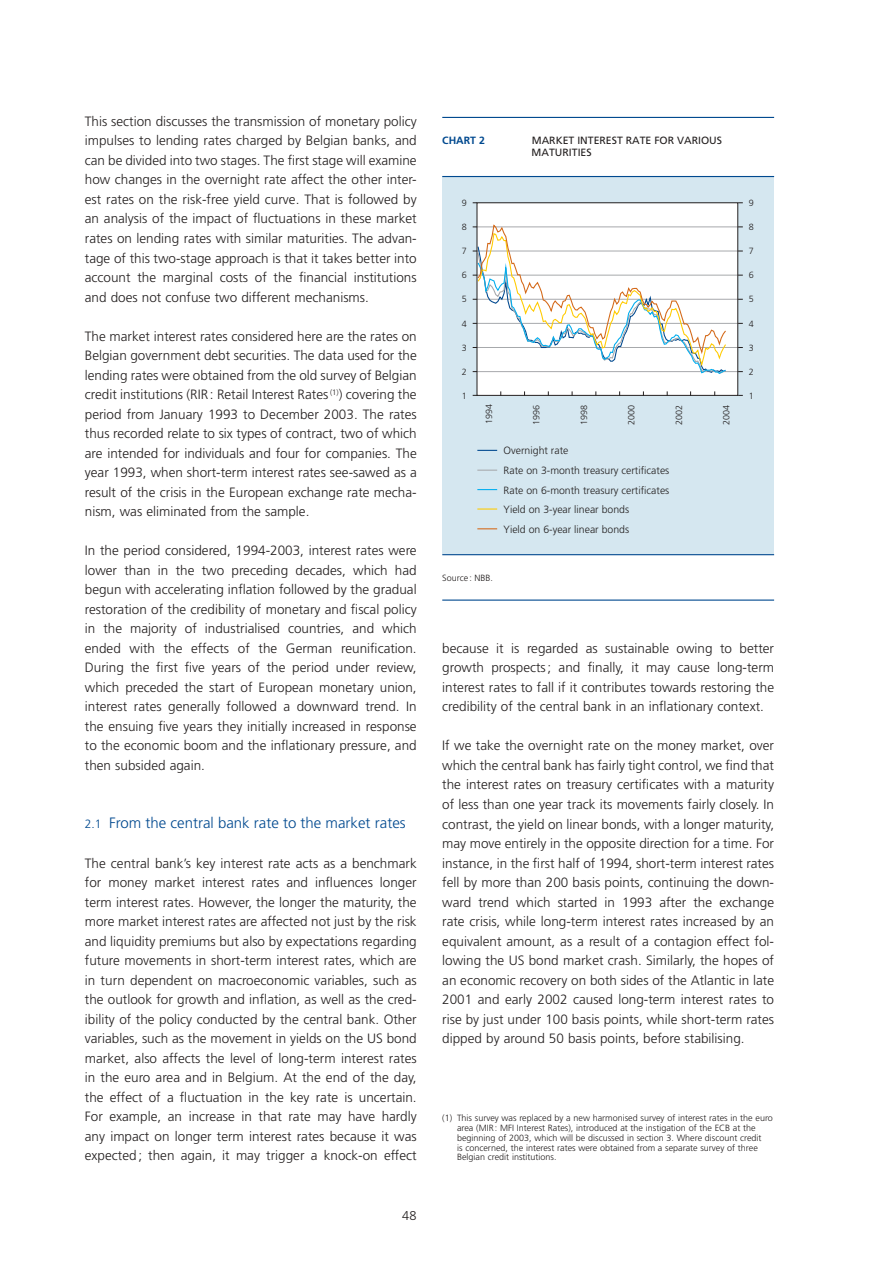
<style>
.page{position:relative;width:893px;height:1263px;background:#fff}
.page>*{position:absolute;margin:0;border:0;box-sizing:border-box;transform-origin:0 0}
.t1{font:300 15px "Frutiger";color:#00498f}
.t2{font:300 13.5px/19.5px "Frutiger";color:#231f1f;text-align:justify}
.t3{font:300 12.75px "Frutiger";color:#231f1f}
.t4{font:300 10.5px/19.6px "Frutiger";color:#231f1f}
.t5{font:10.5px/12px "Frutiger";color:#231f1f}
.t6{font:700 10.5px "Frutiger";color:#00498f}
.t7{font:300 9px/9.8px "Frutiger";color:#231f1f}
.s1{font-size:12px}
</style>
<div class="page">
<div style="left:442px;top:176px;width:331px;height:378px;background:#d5e7f0"></div>
<div style="left:477px;top:203px;width:260px;height:192px;background:#fff"></div>
<hr style="left:477px;top:371px;width:261px;height:1px;background:#a7a9ac">
<hr style="left:477px;top:347px;width:261px;height:1px;background:#a7a9ac">
<hr style="left:477px;top:323px;width:261px;height:1px;background:#a7a9ac">
<hr style="left:477px;top:299px;width:261px;height:1px;background:#a7a9ac">
<hr style="left:477px;top:275px;width:261px;height:1px;background:#a7a9ac">
<hr style="left:477px;top:251px;width:261px;height:1px;background:#a7a9ac">
<hr style="left:477px;top:227px;width:261px;height:1px;background:#a7a9ac">
<svg style="left:472px;top:224px;width:255px;height:150px"></svg>
<svg style="left:477px;top:450px;width:20px;height:1px"></svg>
<svg style="left:477px;top:470px;width:20px;height:1px"></svg>
<svg style="left:477px;top:489px;width:20px;height:1px"></svg>
<svg style="left:477px;top:509px;width:20px;height:1px"></svg>
<svg style="left:477px;top:528px;width:20px;height:1px"></svg>
<div style="left:476px;top:202px;width:262px;height:194px;border:1px solid #231f1f"></div>
<hr style="left:442px;top:117px;width:332px;height:1px;background:#00498f">
<hr style="left:442px;top:176px;width:332px;height:1px;background:#00498f">
<hr style="left:442px;top:600px;width:332px;height:1px;background:#00498f">
<hr style="left:442px;top:554px;width:332px;height:1px;background:#00498f">
<p class="t2" style="left:85px;top:113px;width:333px">This section discusses the transmission of monetary policy impulses to lending rates charged by Belgian banks, and can be divided into two stages. The first stage will examine how changes in the overnight rate affect the other inter&shy;est rates on the risk-free yield curve. That is followed by an analysis of the impact of fluctuations in these market rates on lending rates with similar maturities. The advan&shy;tage of this two-stage approach is that it takes better into account the marginal costs of the financial institutions and does not confuse two different mechanisms.</p>
<p class="t2" style="left:85px;top:327px;width:333px">The market interest rates considered here are the rates on Belgian government debt securities. The data used for the lending rates were obtained from the old survey of Belgian credit institutions (RIR : Retail Interest Rates <sup>(1)</sup>) covering the period from January 1993 to December 2003. The rates thus recorded relate to six types of contract, two of which are intended for individuals and four for companies. The year 1993, when short-term interest rates see-sawed as a result of the crisis in the European exchange rate mecha&shy;nism, was eliminated from the sample.</p>
<p class="t2" style="left:85px;top:542px;width:333px">In the period considered, 1994-2003, interest rates were lower than in the two preceding decades, which had begun with accelerating inflation followed by the gradual restoration of the credibility of monetary and fiscal policy in the majority of industrialised countries, and which ended with the effects of the German reunification.<br>During the first five years of the period under review, which preceded the start of European monetary union, interest rates generally followed a downward trend. In the ensuing five years they initially increased in response to the economic boom and the inflationary pressure, and then subsided again.</p>
<p class="t1" style="left:85px;top:817px;width:322px"><span class="s1">2.1</span> From the central bank rate to the market rates</p>
<p class="t2" style="left:85px;top:854px;width:333px">The central bank’s key interest rate acts as a benchmark for money market interest rates and influences longer term interest rates. However, the longer the maturity, the more market interest rates are affected not just by the risk and liquidity premiums but also by expectations regarding future movements in short-term interest rates, which are in turn dependent on macroeconomic variables, such as the outlook for growth and inflation, as well as the cred&shy;ibility of the policy conducted by the central bank. Other variables, such as the movement in yields on the US bond market, also affects the level of long-term interest rates in the euro area and in Belgium. At the end of the day, the effect of a fluctuation in the key rate is uncertain.<br>For example, an increase in that rate may have hardly any impact on longer term interest rates because it was expected ; then again, it may trigger a knock-on effect</p>
<p class="t3" style="left:402px;top:1211px;width:16px">48</p>
<p class="t6" style="left:442px;top:137px;width:44px">CHART 2</p>
<p class="t5" style="left:531px;top:136px;width:192px">MARKET INTEREST RATE FOR VARIOUS<br>MATURITIES</p>
<p class="t7" style="left:462px;top:199px;width:7px">9</p>
<p class="t7" style="left:462px;top:223px;width:7px">8</p>
<p class="t7" style="left:462px;top:247px;width:7px">7</p>
<p class="t7" style="left:462px;top:271px;width:7px">6</p>
<p class="t7" style="left:462px;top:295px;width:7px">5</p>
<p class="t7" style="left:462px;top:319px;width:7px">4</p>
<p class="t7" style="left:462px;top:343px;width:7px">3</p>
<p class="t7" style="left:462px;top:367px;width:7px">2</p>
<p class="t7" style="left:462px;top:392px;width:7px">1</p>
<p class="t7" style="left:485px;top:424px;width:22px;rotate:-90deg">1994</p>
<p class="t7" style="left:532px;top:425px;width:22px;rotate:-90deg">1996</p>
<p class="t7" style="left:579px;top:425px;width:22px;rotate:-90deg">1998</p>
<p class="t7" style="left:627px;top:425px;width:22px;rotate:-90deg">2000</p>
<p class="t7" style="left:675px;top:425px;width:22px;rotate:-90deg">2002</p>
<p class="t7" style="left:722px;top:425px;width:22px;rotate:-90deg">2004</p>
<p class="t4" style="left:503px;top:442px;width:167px">Overnight rate<br>Rate on 3-month treasury certificates<br>Rate on 6-month treasury certificates<br>Yield on 3-year linear bonds<br>Yield on 6-year linear bonds</p>
<p class="t7" style="left:442px;top:573px;width:52px">Source : NBB.</p>
<p class="t7" style="left:748px;top:199px;width:7px">9</p>
<p class="t7" style="left:748px;top:223px;width:7px">8</p>
<p class="t7" style="left:748px;top:247px;width:7px">7</p>
<p class="t7" style="left:748px;top:271px;width:7px">6</p>
<p class="t7" style="left:748px;top:295px;width:7px">5</p>
<p class="t7" style="left:748px;top:319px;width:7px">4</p>
<p class="t7" style="left:748px;top:343px;width:7px">3</p>
<p class="t7" style="left:748px;top:367px;width:7px">2</p>
<p class="t7" style="left:748px;top:392px;width:7px">1</p>
<p class="t2" style="left:442px;top:639px;width:333px">because it is regarded as sustainable owing to better growth prospects ; and finally, it may cause long-term interest rates to fall if it contributes towards restoring the credibility of the central bank in an inflationary context.</p>
<p class="t2" style="left:442px;top:737px;width:333px">If we take the overnight rate on the money market, over which the central bank has fairly tight control, we find that the interest rates on treasury certificates with a maturity of less than one year track its movements fairly closely. In contrast, the yield on linear bonds, with a longer maturity, may move entirely in the opposite direction for a time. For instance, in the first half of 1994, short-term interest rates fell by more than 200 basis points, continuing the down&shy;ward trend which started in 1993 after the exchange rate crisis, while long-term interest rates increased by an equivalent amount, as a result of a contagion effect fol&shy;lowing the US bond market crash. Similarly, the hopes of an economic recovery on both sides of the Atlantic in late 2001 and early 2002 caused long-term interest rates to rise by just under 100 basis points, while short-term rates dipped by around 50 basis points, before stabilising.</p>
<p class="t7" style="left:457px;top:1114px;width:317px;text-indent:-15px">(1) This survey was replaced by a new harmonised survey of interest rates in the euro area (MIR : MFI Interest Rates), introduced at the instigation of the ECB at the beginning of 2003, which will be discussed in section 3. Where discount credit<br>is concerned, the interest rates were obtained from a separate survey of three Belgian credit institutions.</p>
</div>
